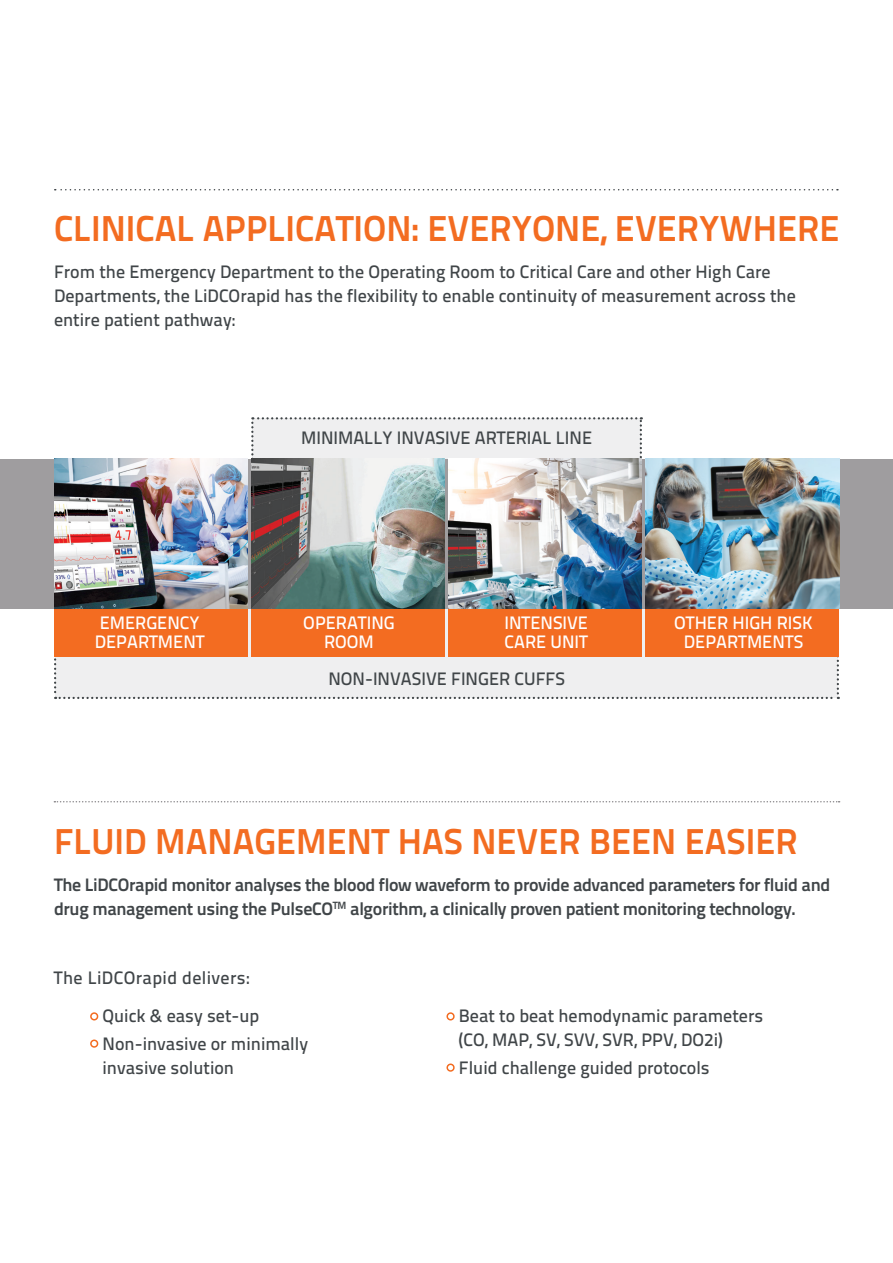
<style>
.page{position:relative;width:893px;height:1263px;background:#fff}
.page>*{position:absolute;margin:0;border:0;box-sizing:border-box;transform-origin:0 0}
.t1{font:36px "Titillium Text 25 L 800 wt";color:#f36c21}
.t2{font:18px/24px "Titillium Text 25 L 600 wt";color:#404548}
.t3{font:18px/24px "Titillium Text 25 L 800 wt";letter-spacing:-.02em;color:#404548}
.t4{font:18px/19.5px "Titillium Text 25 L 600 wt";color:#fff;text-align:center}
.t5{font:18px/37.3px "Titillium Text 25 L 600 wt";letter-spacing:.02em;color:#404548}
</style>
<div class="page">
<svg style="left:251px;top:417px;width:391px;height:42px"></svg>
<div style="left:54px;top:608px;width:785px;height:91px;background:#efeff0"></div>
<div style="left:0;top:459px;width:893px;height:149px;background:#9f9d9f"></div>
<div style="left:251px;top:607px;width:194px;height:50px;background:#f36c21"></div>
<div style="left:448px;top:607px;width:194px;height:50px;background:#f36c21"></div>
<div style="left:646px;top:607px;width:193px;height:50px;background:#f36c21"></div>
<img style="left:251px;top:459px;width:194px;height:149px">
<img style="left:448px;top:459px;width:194px;height:149px">
<img style="left:646px;top:459px;width:193px;height:149px">
<div style="left:54px;top:607px;width:193px;height:50px;background:#f36c21"></div>
<img style="left:54px;top:459px;width:193px;height:149px">
<svg style="left:54px;top:801px;width:786px;height:1px"></svg>
<svg style="left:55px;top:189px;width:783px;height:1px"></svg>
<svg style="left:90px;top:1012px;width:8px;height:8px"></svg>
<svg style="left:90px;top:1039px;width:8px;height:9px"></svg>
<svg style="left:446px;top:1012px;width:9px;height:8px"></svg>
<div style="left:446px;top:1063px;width:9px;height:9px;background:#fff;border:2px solid #f36c21;border-radius:50%"></div>
<h1 class="t1" style="left:54px;top:201px;width:787px">CLINICAL APPLICATION: EVERYONE, EVERYWHERE</h1>
<p class="t2" style="left:54px;top:258px;width:743px">From the Emergency Department to the Operating Room to Critical Care and other High Care<br>Departments, the LiDCOrapid has the flexibility to enable continuity of measurement across the entire patient pathway:</p>
<p class="t4" style="left:95px;top:612px;width:111px;text-align:left">EMERGENCY<br>DEPARTMENT</p>
<p class="t2" style="left:301px;top:425px;width:292px">MINIMALLY INVASIVE ARTERIAL LINE</p>
<p class="t4" style="left:303px;top:612px;width:93px">OPERATING<br>ROOM</p>
<p class="t4" style="left:504px;top:612px;width:85px;text-align:left">INTENSIVE<br>CARE UNIT</p>
<p class="t4" style="left:674px;top:612px;width:140px">OTHER HIGH RISK<br>DEPARTMENTS</p>
<p class="t2" style="left:328px;top:666px;width:238px">NON-INVASIVE FINGER CUFFS</p>
<h1 class="t1" style="left:54px;top:814px;width:745px">FLUID MANAGEMENT HAS NEVER BEEN EASIER</h1>
<p class="t3" style="left:54px;top:872px;width:778px">The LiDCOrapid monitor analyses the blood flow waveform to provide advanced parameters for fluid and drug management using the PulseCO<sup>TM</sup> algorithm, a clinically proven patient monitoring technology.</p>
<p class="t5" style="left:103px;top:958px;width:158px;text-indent:-49px">The LiDCOrapid delivers:<br>Quick &amp; easy set-up</p>
<p class="t2" style="left:103px;top:1030px;width:207px">Non-invasive or minimally invasive solution</p>
<p class="t2" style="left:459px;top:1002px;width:306px">Beat to beat hemodynamic parameters (CO, MAP, SV, SVV, SVR, PPV, DO2i)</p>
<p class="t2" style="left:459px;top:1054px;width:252px">Fluid challenge guided protocols</p>
</div>
